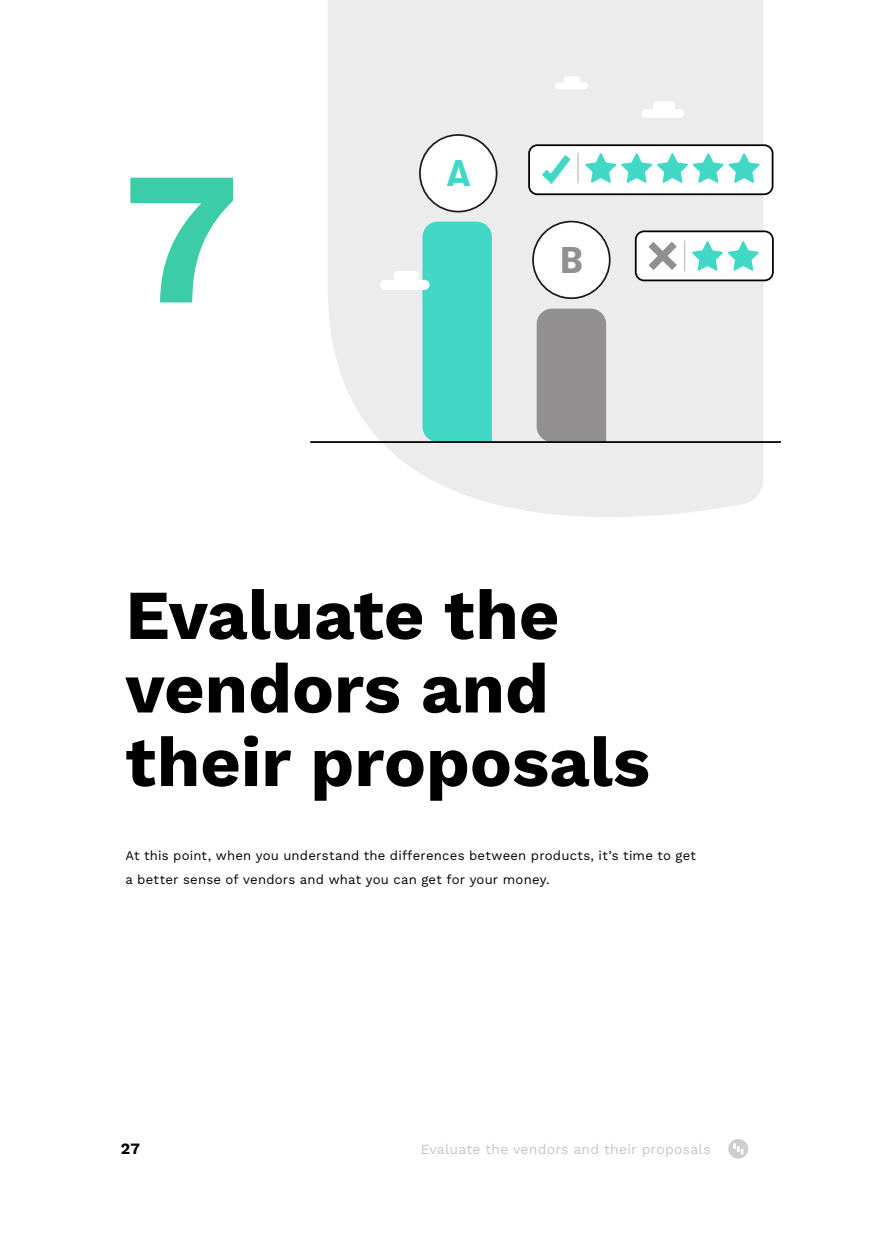
<style>
.page{position:relative;width:874px;height:1241px;background:#fff}
.page>*{position:absolute;margin:0;border:0;box-sizing:border-box;transform-origin:0 0}
.t1{font:700 189px "Work Sans";color:#3dcca8}
.t2{font:700 70px/73.5px "Work Sans";color:#000}
.t3{font:700 37.1px "GT Walsheim";color:#41d9c5}
.t4{font:700 37.1px "GT Walsheim";color:#918f8f}
.t5{font:700 15.75px "Work Sans";color:#000}
.t6{font:14px "Work Sans";letter-spacing:.015em;color:#c5c7c7}
.t7{font:13.12px/24.5px "Work Sans";letter-spacing:.015em;color:#000}
</style>
<div class="page">
<svg style="left:728px;top:1138px;width:19px;height:20px"></svg>
<svg style="left:732px;top:1142px;width:11px;height:12px"></svg>
<svg style="left:328px;top:0;width:435px;height:517px;background:#ececec"></svg>
<div style="left:422px;top:221px;width:69px;height:220px;background:#41d9c5"></div>
<div style="left:536px;top:308px;width:69px;height:133px;background:#918f8f"></div>
<div style="left:529px;top:145px;width:243px;height:49px;background:#fff;border-radius:8px"></div>
<div style="left:528px;top:144px;width:245px;height:51px;border:2px solid #000;border-radius:8px"></div>
<hr style="left:310px;top:441px;width:470px;height:2px;background:#000">
<div style="left:420px;top:135px;width:76px;height:76px;background:#fff;border-radius:50%"></div>
<div style="left:419px;top:134px;width:78px;height:78px;border:2px solid #1e1b15;border-radius:50%"></div>
<div style="left:533px;top:221px;width:76px;height:77px;background:#fff;border-radius:50%"></div>
<div style="left:532px;top:221px;width:78px;height:78px;border:2px solid #1e1b15;border-radius:50%"></div>
<svg style="left:542px;top:152px;width:218px;height:32px"></svg>
<hr style="left:577px;top:153px;width:1px;height:30px;background:#cfcfcc">
<div style="left:635px;top:231px;width:137px;height:49px;background:#fff;border-radius:8px"></div>
<div style="left:634px;top:230px;width:139px;height:51px;border:2px solid #000;border-radius:8px"></div>
<svg style="left:648px;top:240px;width:111px;height:32px"></svg>
<div style="left:380px;top:280px;width:49px;height:10px;background:#fff;border-radius:5px"></div>
<div style="left:393px;top:271px;width:26px;height:10px;background:#fff;border-radius:5px"></div>
<div style="left:554px;top:82px;width:33px;height:7px;background:#fff;border-radius:3px"></div>
<div style="left:563px;top:76px;width:17px;height:7px;background:#fff;border-radius:3px"></div>
<div style="left:641px;top:109px;width:42px;height:9px;background:#fff;border-radius:4px"></div>
<div style="left:652px;top:101px;width:23px;height:9px;background:#fff;border-radius:4px"></div>
<h1 class="t1" style="left:124px;top:95px;width:116px">7</h1>
<h3 class="t3" style="left:446px;top:152px;width:26px">A</h3>
<h3 class="t4" style="left:559px;top:239px;width:25px">B</h3>
<h2 class="t2" style="left:125px;top:575px;width:526px">Evaluate the vendors and their proposals</h2>
<p class="t7" style="left:125px;top:842px;width:572px">At this point, when you understand the differences between products, it’s time to get a better sense of vendors and what you can get for your money.</p>
<p class="t5" style="left:121px;top:1136px;width:21px">27</p>
<p class="t6" style="left:420px;top:1138px;width:291px">Evaluate the vendors and their proposals</p>
</div>
